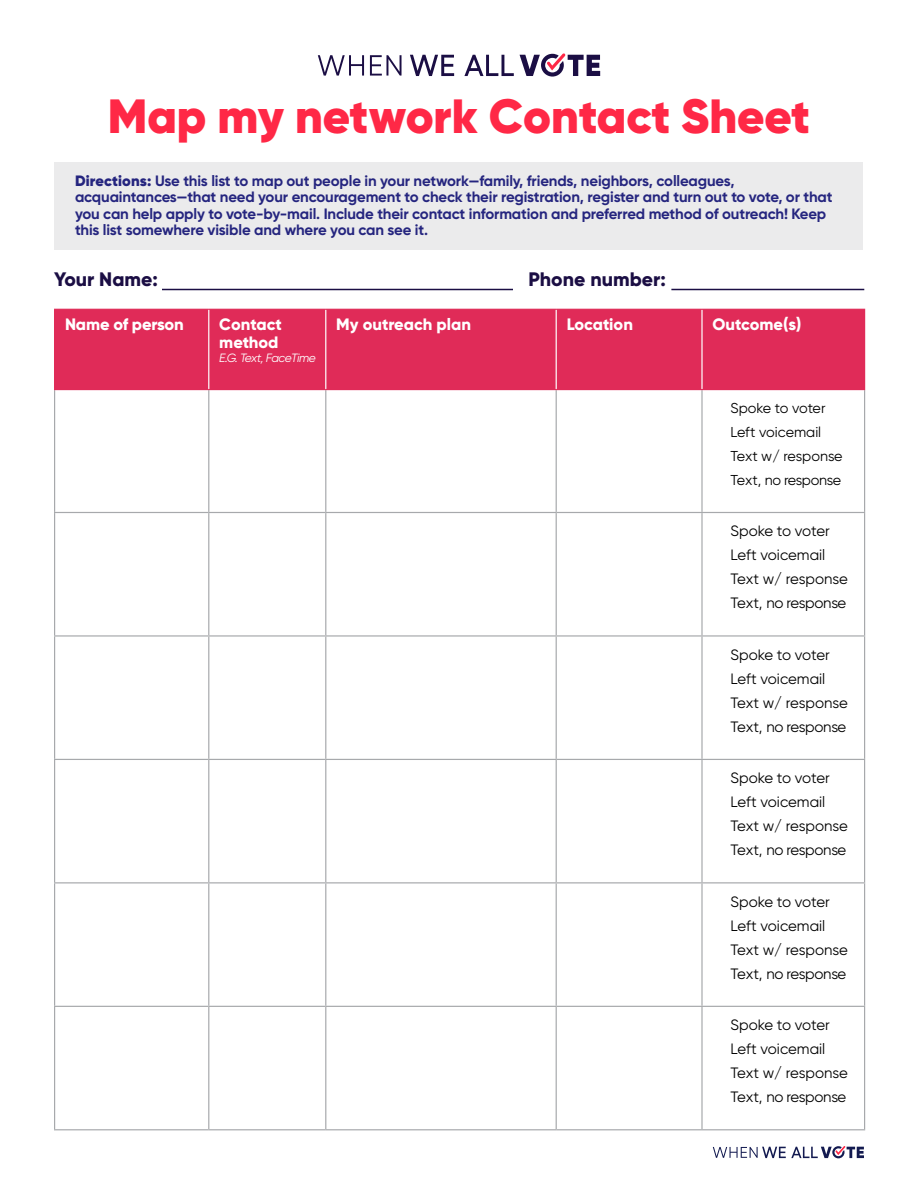
<style>
.page{position:relative;width:918px;height:1188px;background:#fff}
.page>*{position:absolute;margin:0;border:0;box-sizing:border-box;transform-origin:0 0}
.t1{font:900 48px "Gilroy";color:#ff2846}
.t2{font:800 19.5px "Gilroy";color:#1b0e44}
.t3{font:800 16.5px/18px "Gilroy";letter-spacing:-.005em;color:#fff}
.t4{font:700 15px/16.5px "Gilroy";letter-spacing:-.01em;color:#25257f}
.t5{font:15px/24px "Gilroy";letter-spacing:-.015em;color:#000}
.t6{font:14.4px/24px "Gilroy";letter-spacing:-.015em;color:#000}
.t7{font:italic 12px "Gilroy";letter-spacing:-.04em;color:#fff}
.s1{font-weight:900}
</style>
<div class="page">
<svg style="left:713px;top:1146px;width:151px;height:12px"></svg>
<svg style="left:520px;top:53px;width:80px;height:24px"></svg>
<svg style="left:318px;top:55px;width:46px;height:21px"></svg>
<svg style="left:370px;top:55px;width:32px;height:21px"></svg>
<svg style="left:410px;top:55px;width:44px;height:21px"></svg>
<svg style="left:464px;top:55px;width:50px;height:21px"></svg>
<div style="left:55px;top:162px;width:808px;height:87px;background:#ebebec"></div>
<div style="left:55px;top:310px;width:809px;height:79px;background:#e02b58"></div>
<hr style="left:54px;top:390px;width:1px;height:122px;background:#a7a9ac">
<hr style="left:208px;top:390px;width:1px;height:122px;background:#a7a9ac">
<hr style="left:325px;top:390px;width:1px;height:122px;background:#a7a9ac">
<hr style="left:556px;top:390px;width:1px;height:122px;background:#a7a9ac">
<hr style="left:701px;top:390px;width:2px;height:122px;background:#a7a9ac">
<hr style="left:864px;top:390px;width:1px;height:122px;background:#a7a9ac">
<hr style="left:54px;top:512px;width:155px;height:1px;background:#a7a9ac">
<hr style="left:54px;top:513px;width:1px;height:122px;background:#a7a9ac">
<hr style="left:209px;top:512px;width:117px;height:1px;background:#a7a9ac">
<hr style="left:208px;top:513px;width:1px;height:122px;background:#a7a9ac">
<hr style="left:326px;top:512px;width:230px;height:1px;background:#a7a9ac">
<hr style="left:325px;top:513px;width:1px;height:122px;background:#a7a9ac">
<hr style="left:556px;top:512px;width:146px;height:1px;background:#a7a9ac">
<hr style="left:556px;top:513px;width:1px;height:122px;background:#a7a9ac">
<hr style="left:702px;top:512px;width:163px;height:1px;background:#a7a9ac">
<hr style="left:701px;top:513px;width:2px;height:122px;background:#a7a9ac">
<hr style="left:864px;top:513px;width:1px;height:122px;background:#a7a9ac">
<hr style="left:54px;top:635px;width:155px;height:2px;background:#a7a9ac">
<hr style="left:54px;top:637px;width:1px;height:122px;background:#a7a9ac">
<hr style="left:209px;top:635px;width:117px;height:2px;background:#a7a9ac">
<hr style="left:208px;top:637px;width:1px;height:122px;background:#a7a9ac">
<hr style="left:326px;top:635px;width:230px;height:2px;background:#a7a9ac">
<hr style="left:325px;top:637px;width:1px;height:122px;background:#a7a9ac">
<hr style="left:556px;top:635px;width:146px;height:2px;background:#a7a9ac">
<hr style="left:556px;top:637px;width:1px;height:122px;background:#a7a9ac">
<hr style="left:702px;top:635px;width:163px;height:2px;background:#a7a9ac">
<hr style="left:701px;top:637px;width:2px;height:122px;background:#a7a9ac">
<hr style="left:864px;top:637px;width:1px;height:122px;background:#a7a9ac">
<hr style="left:54px;top:759px;width:155px;height:1px;background:#a7a9ac">
<hr style="left:54px;top:760px;width:1px;height:122px;background:#a7a9ac">
<hr style="left:209px;top:759px;width:117px;height:1px;background:#a7a9ac">
<hr style="left:208px;top:760px;width:1px;height:122px;background:#a7a9ac">
<hr style="left:326px;top:759px;width:230px;height:1px;background:#a7a9ac">
<hr style="left:325px;top:760px;width:1px;height:122px;background:#a7a9ac">
<hr style="left:556px;top:759px;width:146px;height:1px;background:#a7a9ac">
<hr style="left:556px;top:760px;width:1px;height:122px;background:#a7a9ac">
<hr style="left:702px;top:759px;width:163px;height:1px;background:#a7a9ac">
<hr style="left:701px;top:760px;width:2px;height:122px;background:#a7a9ac">
<hr style="left:864px;top:760px;width:1px;height:122px;background:#a7a9ac">
<hr style="left:54px;top:882px;width:155px;height:1px;background:#a7a9ac">
<hr style="left:54px;top:883px;width:1px;height:123px;background:#a7a9ac">
<hr style="left:209px;top:882px;width:117px;height:1px;background:#a7a9ac">
<hr style="left:208px;top:883px;width:1px;height:123px;background:#a7a9ac">
<hr style="left:326px;top:882px;width:230px;height:1px;background:#a7a9ac">
<hr style="left:325px;top:883px;width:1px;height:123px;background:#a7a9ac">
<hr style="left:556px;top:882px;width:146px;height:1px;background:#a7a9ac">
<hr style="left:556px;top:883px;width:1px;height:123px;background:#a7a9ac">
<hr style="left:702px;top:882px;width:163px;height:1px;background:#a7a9ac">
<hr style="left:701px;top:883px;width:2px;height:123px;background:#a7a9ac">
<hr style="left:864px;top:883px;width:1px;height:123px;background:#a7a9ac">
<hr style="left:54px;top:1006px;width:155px;height:1px;background:#a7a9ac">
<hr style="left:54px;top:1007px;width:1px;height:122px;background:#a7a9ac">
<hr style="left:209px;top:1006px;width:117px;height:1px;background:#a7a9ac">
<hr style="left:208px;top:1007px;width:1px;height:122px;background:#a7a9ac">
<hr style="left:326px;top:1006px;width:230px;height:1px;background:#a7a9ac">
<hr style="left:325px;top:1007px;width:1px;height:122px;background:#a7a9ac">
<hr style="left:556px;top:1006px;width:146px;height:1px;background:#a7a9ac">
<hr style="left:556px;top:1007px;width:1px;height:122px;background:#a7a9ac">
<hr style="left:702px;top:1006px;width:163px;height:1px;background:#a7a9ac">
<hr style="left:701px;top:1007px;width:2px;height:122px;background:#a7a9ac">
<hr style="left:864px;top:1007px;width:1px;height:122px;background:#a7a9ac">
<hr style="left:54px;top:1129px;width:155px;height:1px;background:#a7a9ac">
<hr style="left:209px;top:1129px;width:117px;height:1px;background:#a7a9ac">
<hr style="left:326px;top:1129px;width:230px;height:1px;background:#a7a9ac">
<hr style="left:556px;top:1129px;width:146px;height:1px;background:#a7a9ac">
<hr style="left:702px;top:1129px;width:163px;height:1px;background:#a7a9ac">
<hr style="left:54px;top:309px;width:155px;height:1px;background:#e02b58">
<hr style="left:54px;top:310px;width:1px;height:79px;background:#e02b58">
<hr style="left:209px;top:309px;width:117px;height:1px;background:#e02b58">
<hr style="left:326px;top:309px;width:230px;height:1px;background:#e02b58">
<hr style="left:556px;top:309px;width:146px;height:1px;background:#e02b58">
<hr style="left:702px;top:309px;width:163px;height:1px;background:#e02b58">
<hr style="left:864px;top:310px;width:1px;height:79px;background:#e02b58">
<hr style="left:54px;top:389px;width:155px;height:1px;background:#e02b58">
<hr style="left:209px;top:389px;width:117px;height:1px;background:#e02b58">
<hr style="left:326px;top:389px;width:230px;height:1px;background:#e02b58">
<hr style="left:556px;top:389px;width:146px;height:1px;background:#e02b58">
<hr style="left:702px;top:389px;width:163px;height:1px;background:#e02b58">
<hr style="left:208px;top:310px;width:1px;height:79px;background:#fff">
<hr style="left:325px;top:310px;width:1px;height:79px;background:#fff">
<hr style="left:556px;top:310px;width:1px;height:79px;background:#fff">
<hr style="left:701px;top:310px;width:2px;height:79px;background:#fff">
<hr style="left:162px;top:289px;width:351px;height:1px;background:#1b0e44">
<hr style="left:671px;top:289px;width:193px;height:1px;background:#1b0e44">
<h1 class="t1" style="left:108px;top:86px;width:704px">Map my network Contact Sheet</h1>
<p class="t4" style="left:75px;top:172px;width:759px"><span class="s1">Directions:</span> Use this list to map out people in your network—family, friends, neighbors, colleagues, acquaintances—that need your encouragement to check their registration, register and turn out to vote, or that you can help apply to vote-by-mail. Include their contact information and preferred method of outreach! Keep this list somewhere visible and where you can see it.</p>
<h2 class="t2" style="left:54px;top:267px;width:105px">Your Name:</h2>
<h2 class="t2" style="left:528px;top:267px;width:139px">Phone number:</h2>
<p class="t3" style="left:65px;top:315px;width:120px">Name of person</p>
<p class="t3" style="left:219px;top:315px;width:64px">Contact method</p>
<p class="t7" style="left:219px;top:351px;width:98px">E.G. Text, FaceTime</p>
<p class="t3" style="left:336px;top:315px;width:136px">My outreach plan</p>
<p class="t3" style="left:567px;top:315px;width:68px">Location</p>
<p class="t3" style="left:712px;top:315px;width:90px">Outcome(s)</p>
<p class="t6" style="left:730px;top:396px;width:114px">Spoke to voter<br>Left voicemail<br>Text w/ response<br>Text, no response</p>
<p class="t5" style="left:730px;top:519px;width:119px">Spoke to voter<br>Left voicemail<br>Text w/ response<br>Text, no response</p>
<p class="t5" style="left:730px;top:643px;width:119px">Spoke to voter<br>Left voicemail<br>Text w/ response<br>Text, no response</p>
<p class="t5" style="left:730px;top:766px;width:119px">Spoke to voter<br>Left voicemail<br>Text w/ response<br>Text, no response</p>
<p class="t5" style="left:730px;top:889px;width:119px">Spoke to voter<br>Left voicemail<br>Text w/ response<br>Text, no response</p>
<p class="t5" style="left:730px;top:1013px;width:119px">Spoke to voter<br>Left voicemail<br>Text w/ response<br>Text, no response</p>
</div>
